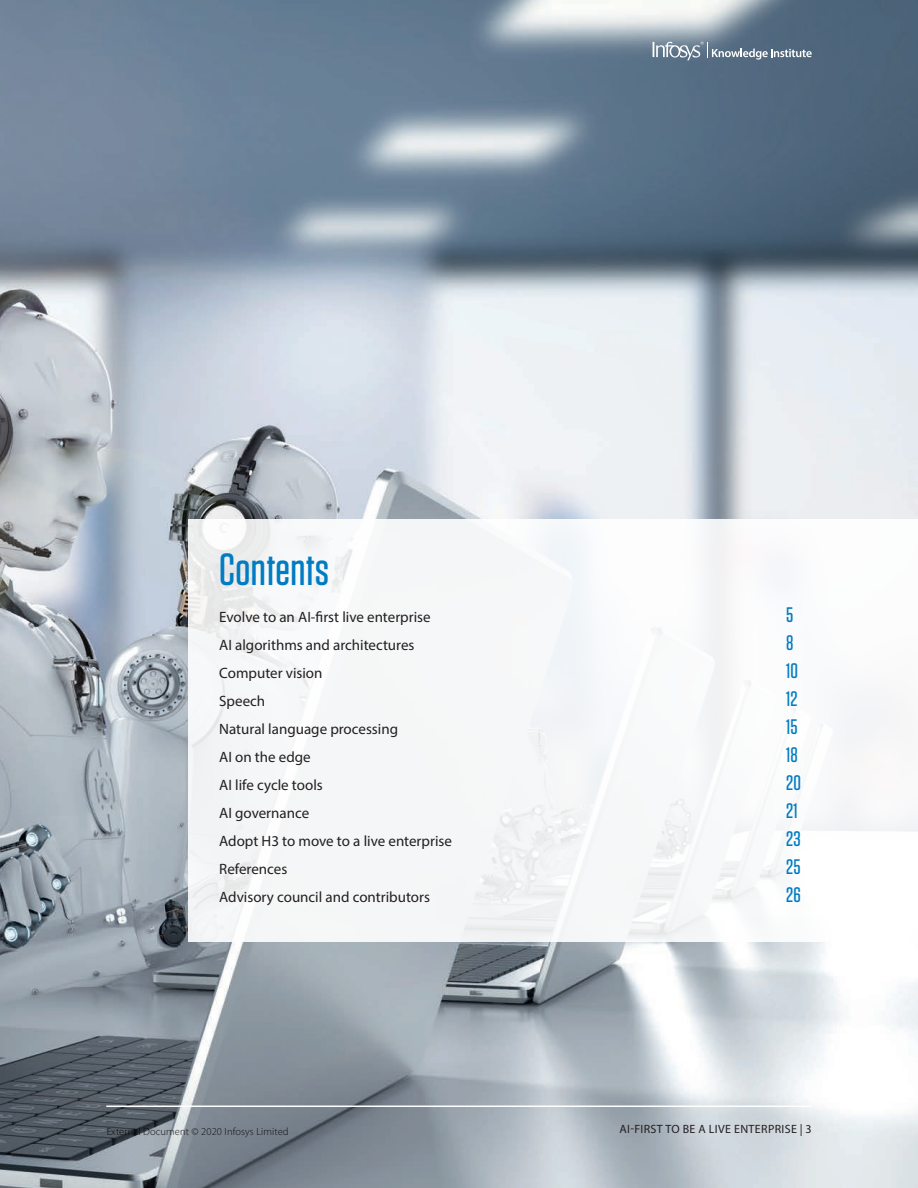
<style>
.page{position:relative;width:918px;height:1188px;background:#fff}
.page>*{position:absolute;margin:0;border:0;box-sizing:border-box;transform-origin:0 0}
.t1{font:500 45px "Tungsten";letter-spacing:.01em;color:#007cc2}
.t2{font:500 21px "Tungsten";color:#007cc2}
.t3{font:500 21px "Tungsten";color:#007bb6}
.t4{font:15px "Myriad Pro";color:#231f20}
.t5{font:12px "Myriad Pro";letter-spacing:.03em;color:#231f20}
.t6{font:300 10.5px "Myriad Pro";letter-spacing:.01em;color:#231f20}
</style>
<div class="page">
<img style="left:0;top:0;width:918px;height:1188px">
<div style="left:189px;top:519px;width:729px;height:423px;background:#f6f7f8"></div>
<svg style="left:653px;top:41px;width:159px;height:21px;background:#76889a"></svg>
<hr style="left:106px;top:1106px;width:706px;height:1px;background:#fff">
<h1 class="t1" style="left:219px;top:546px;width:112px">Contents</h1>
<p class="t4" style="left:219px;top:608px;width:213px">Evolve to an AI-first live enterprise</p>
<h2 class="t3" style="left:786px;top:604px;width:9px">5</h2>
<p class="t4" style="left:219px;top:636px;width:197px">AI algorithms and architectures</p>
<h2 class="t2" style="left:786px;top:632px;width:9px">8</h2>
<p class="t4" style="left:219px;top:664px;width:105px">Computer vision</p>
<h2 class="t2" style="left:786px;top:660px;width:13px">10</h2>
<p class="t4" style="left:219px;top:692px;width:48px">Speech</p>
<h2 class="t2" style="left:786px;top:688px;width:13px">12</h2>
<p class="t4" style="left:219px;top:720px;width:180px">Natural language processing</p>
<h2 class="t2" style="left:786px;top:716px;width:13px">15</h2>
<p class="t4" style="left:219px;top:748px;width:93px">AI on the edge</p>
<h2 class="t2" style="left:786px;top:744px;width:13px">18</h2>
<p class="t4" style="left:219px;top:776px;width:105px">AI life cycle tools</p>
<h2 class="t2" style="left:786px;top:772px;width:16px">20</h2>
<p class="t4" style="left:219px;top:804px;width:92px">AI governance</p>
<h2 class="t2" style="left:786px;top:800px;width:13px">21</h2>
<p class="t4" style="left:219px;top:832px;width:234px">Adopt H3 to move to a live enterprise</p>
<h2 class="t2" style="left:786px;top:828px;width:16px">23</h2>
<p class="t4" style="left:219px;top:860px;width:70px">References</p>
<h2 class="t2" style="left:786px;top:856px;width:16px">25</h2>
<p class="t4" style="left:219px;top:888px;width:212px">Advisory council and contributors</p>
<h2 class="t2" style="left:786px;top:884px;width:16px">26</h2>
<p class="t6" style="left:106px;top:1126px;width:184px">External Document © 2020 Infosys Limited</p>
<p class="t5" style="left:619px;top:1122px;width:194px">AI-FIRST TO BE A LIVE ENTERPRISE | 3</p>
</div>
